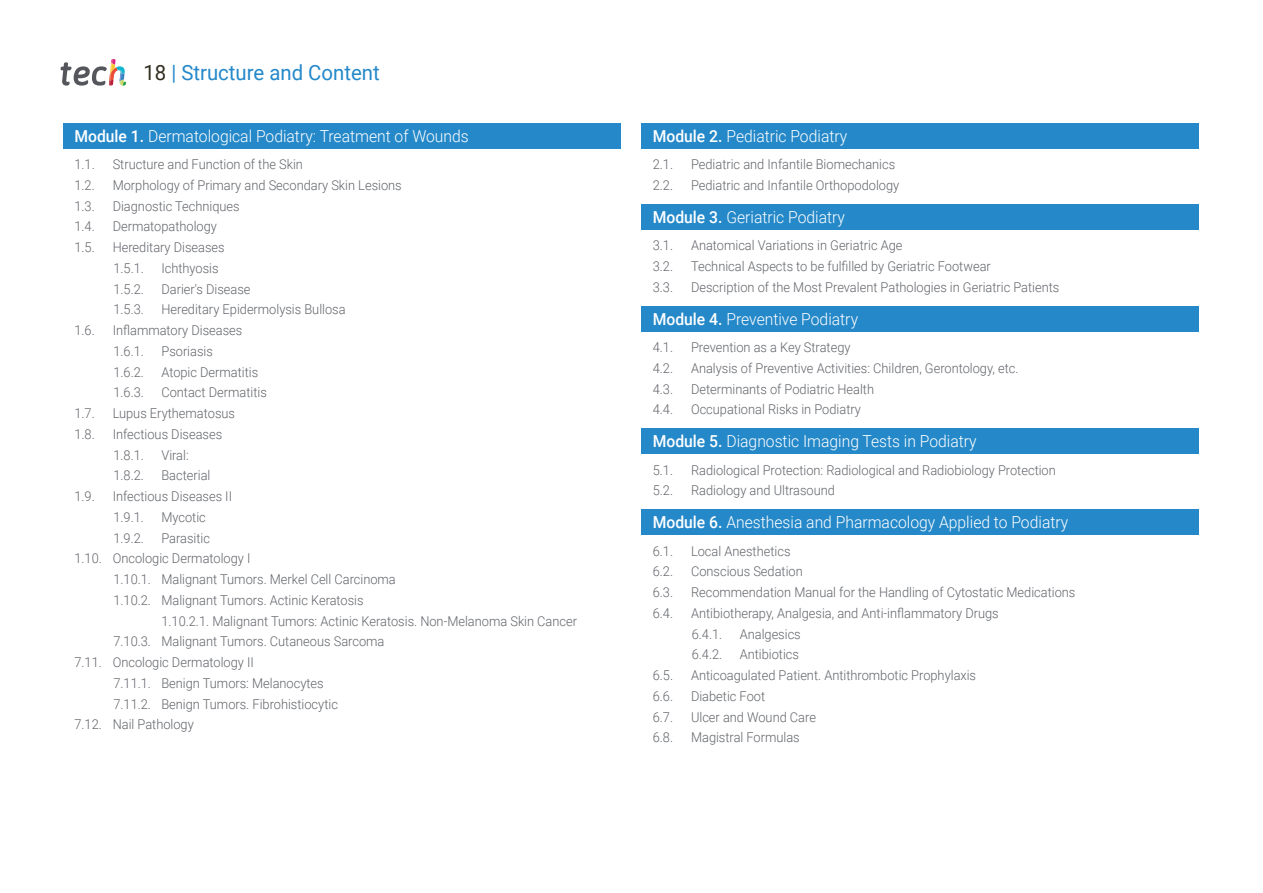
<style>
.page{position:relative;width:1263px;height:893px;background:#fff}
.page>*{position:absolute;margin:0;border:0;box-sizing:border-box;transform-origin:0 0}
.t1{font:21px "Roboto";color:#2488c9}
.t2{font:300 16.5px "Roboto";color:#fff;scale:.95 1}
.t3{font:300 13.5px/20.7px "Roboto";color:#61646a;scale:.95 1}
.s1{color:#312e20}
.s2{font-weight:500}
</style>
<div class="page">
<div style="left:63px;top:123px;width:558px;height:25px;background:#2488c9"></div>
<div style="left:642px;top:123px;width:557px;height:25px;background:#2488c9"></div>
<div style="left:642px;top:204px;width:557px;height:25px;background:#2488c9"></div>
<div style="left:642px;top:306px;width:557px;height:25px;background:#2488c9"></div>
<div style="left:642px;top:429px;width:557px;height:25px;background:#2488c9"></div>
<div style="left:642px;top:510px;width:557px;height:25px;background:#2488c9"></div>
<svg style="left:61px;top:59px;width:65px;height:27px"></svg>
<h1 class="t1" style="left:144px;top:57px;width:238px"><span class="s1">18</span> | Structure and Content</h1>
<p class="t2" style="left:74px;top:125px;width:417px"><span class="s2">Module 1.</span> Dermatological Podiatry: Treatment of Wounds</p>
<p class="t3" style="left:74px;top:154px;width:23px">1.1.</p>
<p class="t3" style="left:113px;top:154px;width:202px">Structure and Function of the Skin</p>
<p class="t3" style="left:74px;top:174px;width:23px">1.2.</p>
<p class="t3" style="left:113px;top:174px;width:306px">Morphology of Primary and Secondary Skin Lesions</p>
<p class="t3" style="left:74px;top:195px;width:23px">1.3.</p>
<p class="t3" style="left:113px;top:195px;width:135px">Diagnostic Techniques</p>
<p class="t3" style="left:74px;top:216px;width:23px">1.4.</p>
<p class="t3" style="left:113px;top:216px;width:111px">Dermatopathology</p>
<p class="t3" style="left:74px;top:237px;width:23px">1.5.</p>
<p class="t3" style="left:113px;top:237px;width:119px">Hereditary Diseases<br>1.5.1.</p>
<p class="t3" style="left:161px;top:257px;width:62px">Ichthyosis</p>
<p class="t3" style="left:113px;top:278px;width:34px">1.5.2.</p>
<p class="t3" style="left:161px;top:278px;width:95px">Darier's Disease</p>
<p class="t3" style="left:113px;top:299px;width:34px">1.5.3.</p>
<p class="t3" style="left:161px;top:299px;width:195px">Hereditary Epidermolysis Bullosa</p>
<p class="t3" style="left:74px;top:320px;width:23px">1.6.</p>
<p class="t3" style="left:113px;top:320px;width:138px">Inflammatory Diseases<br>1.6.1.</p>
<p class="t3" style="left:161px;top:340px;width:56px">Psoriasis</p>
<p class="t3" style="left:113px;top:361px;width:34px">1.6.2.</p>
<p class="t3" style="left:161px;top:361px;width:103px">Atopic Dermatitis</p>
<p class="t3" style="left:113px;top:382px;width:34px">1.6.3.</p>
<p class="t3" style="left:161px;top:382px;width:112px">Contact Dermatitis</p>
<p class="t3" style="left:74px;top:403px;width:23px">1.7.</p>
<p class="t3" style="left:113px;top:403px;width:130px">Lupus Erythematosus</p>
<p class="t3" style="left:74px;top:423px;width:23px">1.8.</p>
<p class="t3" style="left:113px;top:423px;width:117px">Infectious Diseases<br>1.8.1.</p>
<p class="t3" style="left:161px;top:444px;width:30px">Viral:</p>
<p class="t3" style="left:113px;top:465px;width:34px">1.8.2.</p>
<p class="t3" style="left:161px;top:465px;width:53px">Bacterial</p>
<p class="t3" style="left:74px;top:486px;width:23px">1.9.</p>
<p class="t3" style="left:113px;top:486px;width:127px">Infectious Diseases II<br>1.9.1.</p>
<p class="t3" style="left:161px;top:506px;width:48px">Mycotic</p>
<p class="t3" style="left:113px;top:527px;width:34px">1.9.2.</p>
<p class="t3" style="left:161px;top:527px;width:53px">Parasitic</p>
<p class="t3" style="left:74px;top:548px;width:187px">1.10. Oncologic Dermatology I</p>
<p class="t3" style="left:113px;top:569px;width:299px">1.10.1. Malignant Tumors. Merkel Cell Carcinoma</p>
<p class="t3" style="left:113px;top:589px;width:265px">1.10.2. Malignant Tumors. Actinic Keratosis</p>
<p class="t3" style="left:161px;top:610px;width:439px">1.10.2.1. Malignant Tumors: Actinic Keratosis. Non-Melanoma Skin Cancer</p>
<p class="t3" style="left:113px;top:631px;width:287px">7.10.3. Malignant Tumors. Cutaneous Sarcoma</p>
<p class="t3" style="left:74px;top:652px;width:190px">7.11. Oncologic Dermatology II</p>
<p class="t3" style="left:113px;top:672px;width:223px">7.11.1. Benign Tumors: Melanocytes</p>
<p class="t3" style="left:113px;top:693px;width:238px">7.11.2. Benign Tumors. Fibrohistiocytic</p>
<p class="t3" style="left:74px;top:714px;width:127px">7.12. Nail Pathology</p>
<p class="t2" style="left:653px;top:125px;width:206px"><span class="s2">Module 2.</span> Pediatric Podiatry</p>
<p class="t3" style="left:653px;top:154px;width:23px">2.1.</p>
<p class="t3" style="left:691px;top:154px;width:216px">Pediatric and Infantile Biomechanics</p>
<p class="t3" style="left:653px;top:174px;width:23px">2.2.</p>
<p class="t3" style="left:691px;top:174px;width:221px">Pediatric and Infantile Orthopodology</p>
<p class="t2" style="left:653px;top:206px;width:204px"><span class="s2">Module 3.</span> Geriatric Podiatry</p>
<p class="t3" style="left:653px;top:235px;width:23px">3.1.</p>
<p class="t3" style="left:691px;top:235px;width:224px">Anatomical Variations in Geriatric Age</p>
<p class="t3" style="left:653px;top:255px;width:23px">3.2.</p>
<p class="t3" style="left:691px;top:255px;width:317px">Technical Aspects to be fulfilled by Geriatric Footwear</p>
<p class="t3" style="left:653px;top:276px;width:23px">3.3.</p>
<p class="t3" style="left:691px;top:276px;width:389px">Description of the Most Prevalent Pathologies in Geriatric Patients</p>
<p class="t2" style="left:653px;top:307px;width:218px"><span class="s2">Module 4.</span> Preventive Podiatry</p>
<p class="t3" style="left:653px;top:336px;width:23px">4.1.</p>
<p class="t3" style="left:691px;top:336px;width:169px">Prevention as a Key Strategy</p>
<p class="t3" style="left:653px;top:357px;width:23px">4.2.</p>
<p class="t3" style="left:691px;top:357px;width:346px">Analysis of Preventive Activities: Children, Gerontology, etc.</p>
<p class="t3" style="left:653px;top:378px;width:23px">4.3.</p>
<p class="t3" style="left:691px;top:378px;width:194px">Determinants of Podiatric Health</p>
<p class="t3" style="left:653px;top:399px;width:23px">4.4.</p>
<p class="t3" style="left:691px;top:399px;width:180px">Occupational Risks in Podiatry</p>
<p class="t2" style="left:653px;top:430px;width:343px"><span class="s2">Module 5.</span> Diagnostic Imaging Tests in Podiatry</p>
<p class="t3" style="left:653px;top:459px;width:23px">5.1.</p>
<p class="t3" style="left:691px;top:459px;width:386px">Radiological Protection: Radiological and Radiobiology Protection</p>
<p class="t3" style="left:653px;top:480px;width:23px">5.2.</p>
<p class="t3" style="left:691px;top:480px;width:153px">Radiology and Ultrasound</p>
<p class="t2" style="left:653px;top:511px;width:439px"><span class="s2">Module 6.</span> Anesthesia and Pharmacology Applied to Podiatry</p>
<p class="t3" style="left:653px;top:540px;width:23px">6.1.</p>
<p class="t3" style="left:691px;top:540px;width:106px">Local Anesthetics</p>
<p class="t3" style="left:653px;top:561px;width:23px">6.2.</p>
<p class="t3" style="left:691px;top:561px;width:119px">Conscious Sedation</p>
<p class="t3" style="left:653px;top:581px;width:23px">6.3.</p>
<p class="t3" style="left:691px;top:581px;width:406px">Recommendation Manual for the Handling of Cytostatic Medications</p>
<p class="t3" style="left:653px;top:602px;width:23px">6.4.</p>
<p class="t3" style="left:691px;top:602px;width:325px">Antibiotherapy, Analgesia, and Anti-inflammatory Drugs<br>6.4.1.</p>
<p class="t3" style="left:740px;top:623px;width:66px">Analgesics</p>
<p class="t3" style="left:692px;top:644px;width:34px">6.4.2.</p>
<p class="t3" style="left:740px;top:644px;width:64px">Antibiotics</p>
<p class="t3" style="left:653px;top:664px;width:23px">6.5.</p>
<p class="t3" style="left:691px;top:664px;width:302px">Anticoagulated Patient. Antithrombotic Prophylaxis</p>
<p class="t3" style="left:653px;top:685px;width:23px">6.6.</p>
<p class="t3" style="left:691px;top:685px;width:80px">Diabetic Foot</p>
<p class="t3" style="left:653px;top:706px;width:23px">6.7.</p>
<p class="t3" style="left:691px;top:706px;width:133px">Ulcer and Wound Care</p>
<p class="t3" style="left:653px;top:727px;width:23px">6.8.</p>
<p class="t3" style="left:691px;top:727px;width:116px">Magistral Formulas</p>
</div>
